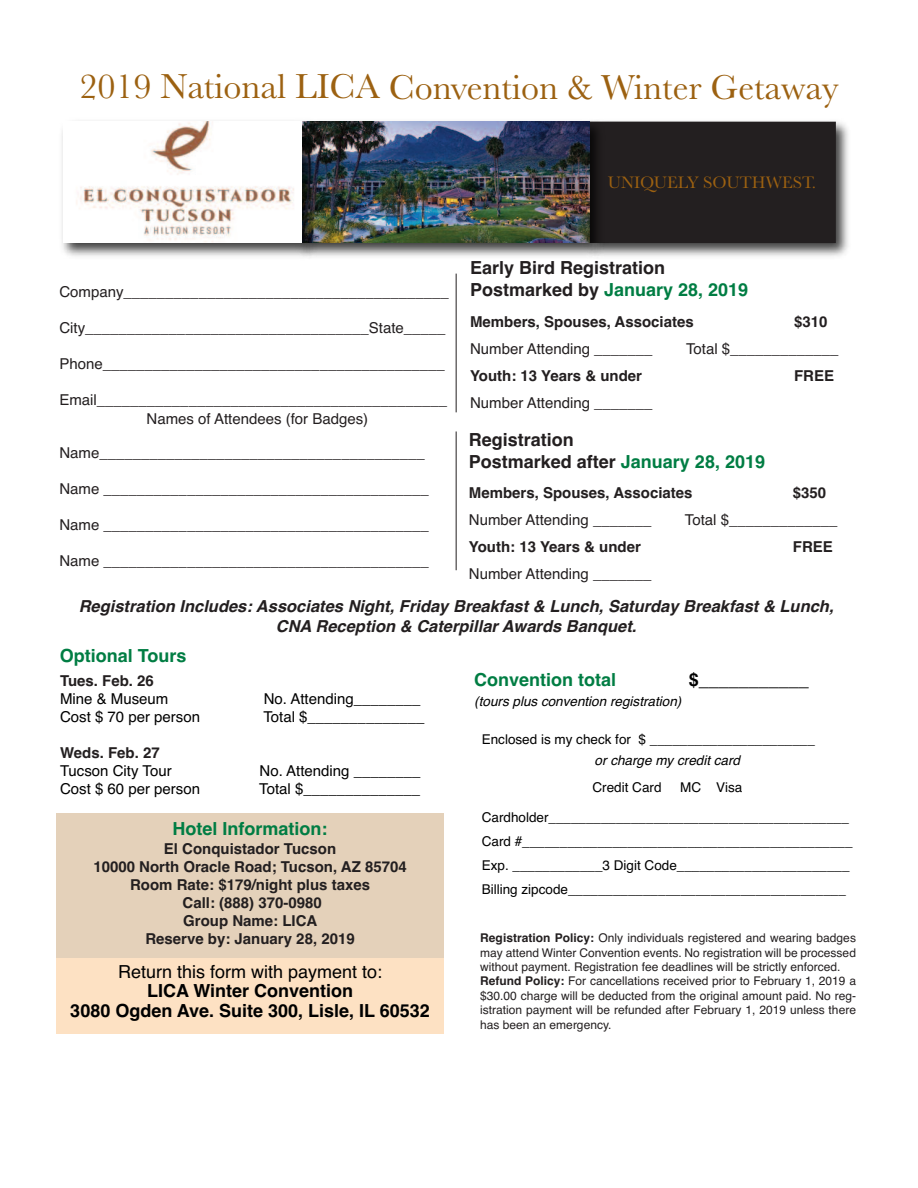
<style>
.page{position:relative;width:918px;height:1188px;background:#fff}
.page>*{position:absolute;margin:0;border:0;box-sizing:border-box;transform-origin:0 0}
.t1{font:36px "Baskerville";color:#9c6111}
.t2{font:700 18px/21.6px "Helvetica";color:#231f20}
.t3{font:700 18px/19.5px "Helvetica";color:#000;text-align:center}
.t4{font:700 18px "Helvetica";color:#007d43}
.t5{font:18px "Helvetica";color:#000}
.t6{font:17.25px "Baskerville";color:#9c6111}
.t7{font:italic 700 16.5px/19.8px "Helvetica";color:#231f20;text-align:center}
.t8{font:15px/19px "Helvetica";color:#231f20;text-align:center}
.t9{font:700 15px/18px "Helvetica";color:#231f20;text-align:center}
.t10{font:15px "Helvetica";color:#000}
.t11{font:13.5px/24px "Helvetica";color:#000}
.t12{font:italic 13.5px "Helvetica";color:#000}
.t13{font:12px/14.4px "Helvetica";color:#231f20}
.s1{color:#007d43}
.s2{font-weight:700}
</style>
<div class="page">
<div style="left:56px;top:958px;width:388px;height:76px;background:#fde1c3"></div>
<hr style="left:456px;top:274px;width:1px;height:138px;background:#231f20">
<div style="left:56px;top:814px;width:388px;height:144px;background:#e4d1ba"></div>
<hr style="left:456px;top:431px;width:1px;height:139px;background:#231f20">
<img style="left:608px;top:121px;width:240px;height:136px">
<div style="left:588px;top:122px;width:248px;height:121px;background:#231f20"></div>
<img style="left:325px;top:121px;width:283px;height:136px">
<img style="left:325px;top:121px;width:264px;height:122px">
<img style="left:62px;top:121px;width:263px;height:137px">
<h1 class="t1" style="left:79px;top:65px;width:761px">2019 National LICA Convention &amp; Winter Getaway</h1>
<p class="t6" style="left:608px;top:172px;width:210px">UNIQUELY SOUTHWEST.</p>
<p class="t8" style="left:59px;top:282px;width:391px">Company_______________________________________</p>
<p class="t8" style="left:59px;top:318px;width:388px">City__________________________________State_____</p>
<p class="t8" style="left:59px;top:354px;width:387px">Phone_________________________________________</p>
<p class="t8" style="left:59px;top:390px;width:389px">Email__________________________________________<br>Names of Attendees (for Badges)</p>
<p class="t8" style="left:59px;top:444px;width:367px">Name_______________________________________</p>
<p class="t8" style="left:59px;top:480px;width:371px">Name _______________________________________</p>
<p class="t8" style="left:59px;top:516px;width:371px">Name _______________________________________</p>
<p class="t8" style="left:59px;top:552px;width:371px">Name _______________________________________</p>
<p class="t2" style="left:470px;top:257px;width:280px">Early Bird Registration<br>Postmarked by <span class="s1">January 28, 2019</span></p>
<p class="t9" style="left:470px;top:313px;width:225px">Members, Spouses, Associates</p>
<p class="t9" style="left:794px;top:313px;width:35px">$310</p>
<p class="t8" style="left:470px;top:339px;width:184px">Number Attending _______</p>
<p class="t8" style="left:686px;top:339px;width:154px">Total $_____________</p>
<p class="t9" style="left:470px;top:367px;width:174px">Youth: 13 Years &amp; under</p>
<p class="t9" style="left:794px;top:367px;width:42px">FREE</p>
<p class="t8" style="left:470px;top:393px;width:184px">Number Attending _______</p>
<p class="t2" style="left:469px;top:428px;width:298px;line-height:22.5px">Registration<br>Postmarked after <span class="s1">January 28, 2019</span></p>
<p class="t9" style="left:469px;top:484px;width:225px">Members, Spouses, Associates</p>
<p class="t9" style="left:793px;top:484px;width:35px">$350</p>
<p class="t8" style="left:469px;top:510px;width:184px">Number Attending _______</p>
<p class="t8" style="left:685px;top:510px;width:154px">Total $_____________</p>
<p class="t9" style="left:469px;top:538px;width:174px">Youth: 13 Years &amp; under</p>
<p class="t9" style="left:793px;top:538px;width:42px">FREE</p>
<p class="t8" style="left:469px;top:564px;width:184px">Number Attending _______</p>
<p class="t7" style="left:79px;top:596px;width:756px">Registration Includes: Associates Night, Friday Breakfast &amp; Lunch, Saturday Breakfast &amp; Lunch,<br>CNA Reception &amp; Caterpillar Awards Banquet.</p>
<p class="t4" style="left:60px;top:646px;width:128px">Optional Tours</p>
<p class="t9" style="left:60px;top:672px;width:95px">Tues. Feb. 26</p>
<p class="t10" style="left:60px;top:690px;width:110px">Mine &amp; Museum</p>
<p class="t10" style="left:264px;top:690px;width:158px">No. Attending________</p>
<p class="t10" style="left:60px;top:708px;width:142px">Cost $ 70 per person</p>
<p class="t10" style="left:263px;top:708px;width:162px">Total $______________</p>
<p class="t9" style="left:60px;top:744px;width:101px">Weds. Feb. 27</p>
<p class="t10" style="left:60px;top:762px;width:113px">Tucson City Tour</p>
<p class="t10" style="left:260px;top:762px;width:162px">No. Attending ________</p>
<p class="t10" style="left:60px;top:780px;width:142px">Cost $ 60 per person</p>
<p class="t10" style="left:259px;top:780px;width:162px">Total $______________</p>
<p class="t4" style="left:173px;top:818px;width:156px">Hotel Information:</p>
<p class="t9" style="left:93px;top:840px;width:315px">El Conquistador Tucson<br>10000 North Oracle Road; Tucson, AZ 85704<br>Room Rate: $179/night plus taxes<br>Call: (888) 370-0980<br>Group Name: LICA<br>Reserve by: January 28, 2019</p>
<p class="t5" style="left:118px;top:961px;width:266px">Return this form with payment to:</p>
<p class="t3" style="left:70px;top:981px;width:361px">LICA Winter Convention<br>3080 Ogden Ave. Suite 300, Lisle, IL 60532</p>
<p class="t4" style="left:474px;top:670px;width:143px">Convention total</p>
<p class="t3" style="left:689px;top:670px;width:122px">$___________</p>
<p class="t12" style="left:474px;top:693px;width:209px">(tours plus convention registration)</p>
<p class="t11" style="left:482px;top:727px;width:335px">Enclosed is my check for $ ______________________</p>
<p class="t12" style="left:595px;top:752px;width:147px">or charge my credit card</p>
<p class="t11" style="left:592px;top:775px;width:71px">Credit Card</p>
<p class="t11" style="left:680px;top:775px;width:64px">MC Visa</p>
<p class="t11" style="left:482px;top:805px;width:372px">Cardholder________________________________________ Card #____________________________________________ Exp. ____________3 Digit Code_______________________ Billing zipcode_____________________________________</p>
<p class="t13" style="left:480px;top:931px;width:377px"><span class="s2">Registration Policy:</span> Only individuals registered and wearing badges may attend Winter Convention events. No registration will be processed without payment. Registration fee deadlines will be strictly enforced.<br><span class="s2">Refund Policy:</span> For cancellations received prior to February 1, 2019 a $30.00 charge will be deducted from the original amount paid. No reg&shy;istration payment will be refunded after February 1, 2019 unless there has been an emergency.</p>
</div>
